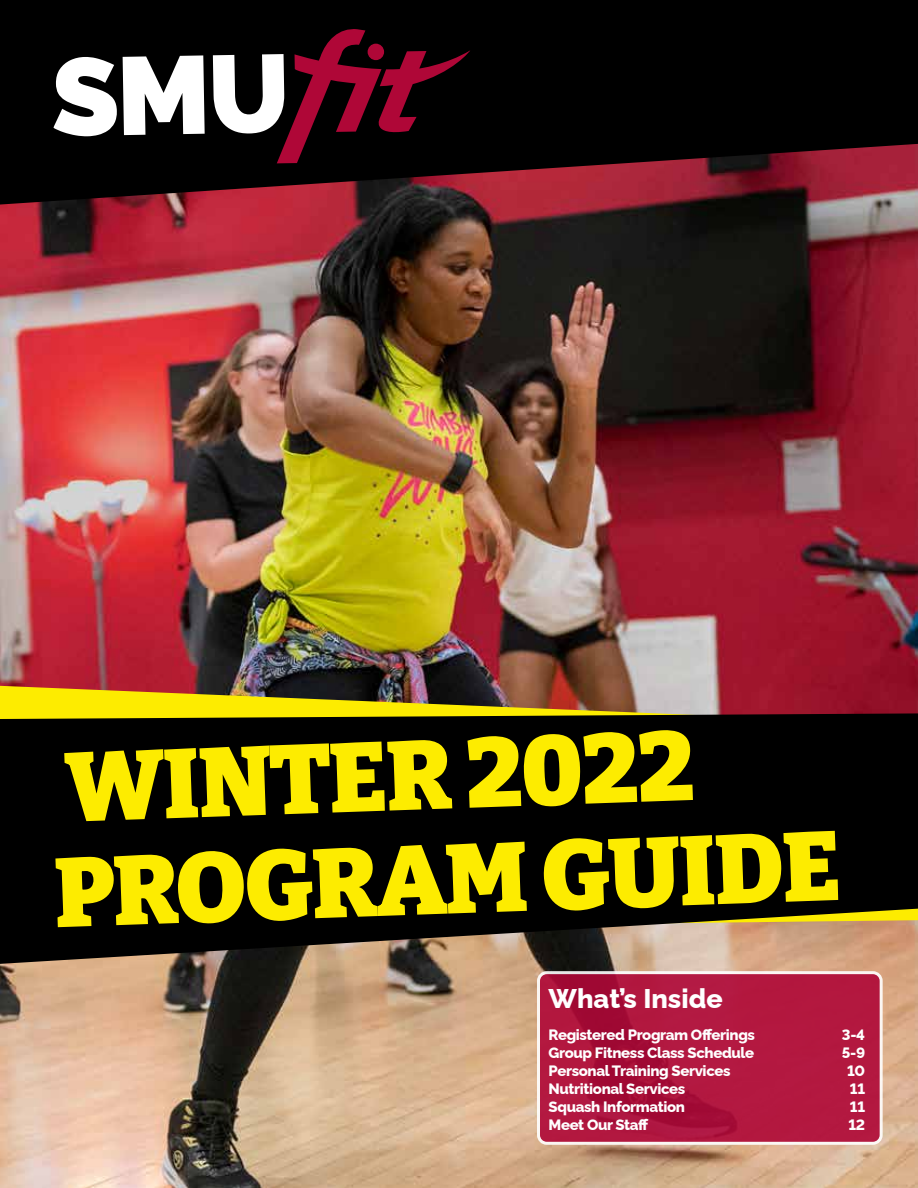
<style>
.page{position:relative;width:918px;height:1188px;background:#fff}
.page>*{position:absolute;margin:0;border:0;box-sizing:border-box;transform-origin:0 0}
.t1{font:100 97.5px/105px "Bitter";color:#fdec00}
.t2{font:800 27px "Raleway";color:#fff}
.t3{font:800 15px "Raleway";letter-spacing:-.025em;color:#fff}
</style>
<div class="page">
<img style="left:0;top:205px;width:918px;height:983px">
<svg style="left:0;top:686px;width:918px;height:27px;background:#ad7c2b"></svg>
<svg style="left:0;top:0;width:918px;height:205px;background:#1b070a"></svg>
<svg style="left:0;top:713px;width:918px;height:251px;background:#16120c"></svg>
<svg style="left:53px;top:57px;width:64px;height:79px"></svg>
<svg style="left:123px;top:55px;width:82px;height:80px"></svg>
<svg style="left:213px;top:27px;width:257px;height:137px;background:#3e1b25"></svg>
<div style="left:538px;top:973px;width:343px;height:170px;background:linear-gradient(to right,#a9113a,#b51a41);border-radius:8px"></div>
<div style="left:537px;top:971px;width:346px;height:174px;border:3px solid #fff;border-radius:8px"></div>
<h1 class="t1" style="left:49px;top:734px;width:788px;rotate:-2deg">WINTER 2022<br>PROGRAM GUIDE</h1>
<h2 class="t2" style="left:549px;top:977px;width:176px">What’s Inside</h2>
<p class="t3" style="left:549px;top:1022px;width:208px">Registered Program Offerings</p>
<p class="t3" style="left:842px;top:1022px;width:25px">3-4</p>
<p class="t3" style="left:549px;top:1040px;width:207px">Group Fitness Class Schedule</p>
<p class="t3" style="left:842px;top:1040px;width:25px">5-9</p>
<p class="t3" style="left:549px;top:1058px;width:183px">Personal Training Services</p>
<p class="t3" style="left:847px;top:1058px;width:19px">10</p>
<p class="t3" style="left:549px;top:1076px;width:138px">Nutritional Services</p>
<p class="t3" style="left:850px;top:1076px;width:17px">11</p>
<p class="t3" style="left:549px;top:1094px;width:138px">Squash Information</p>
<p class="t3" style="left:850px;top:1094px;width:17px">11</p>
<p class="t3" style="left:549px;top:1112px;width:101px">Meet Our Staff</p>
<p class="t3" style="left:848px;top:1112px;width:18px">12</p>
</div>
